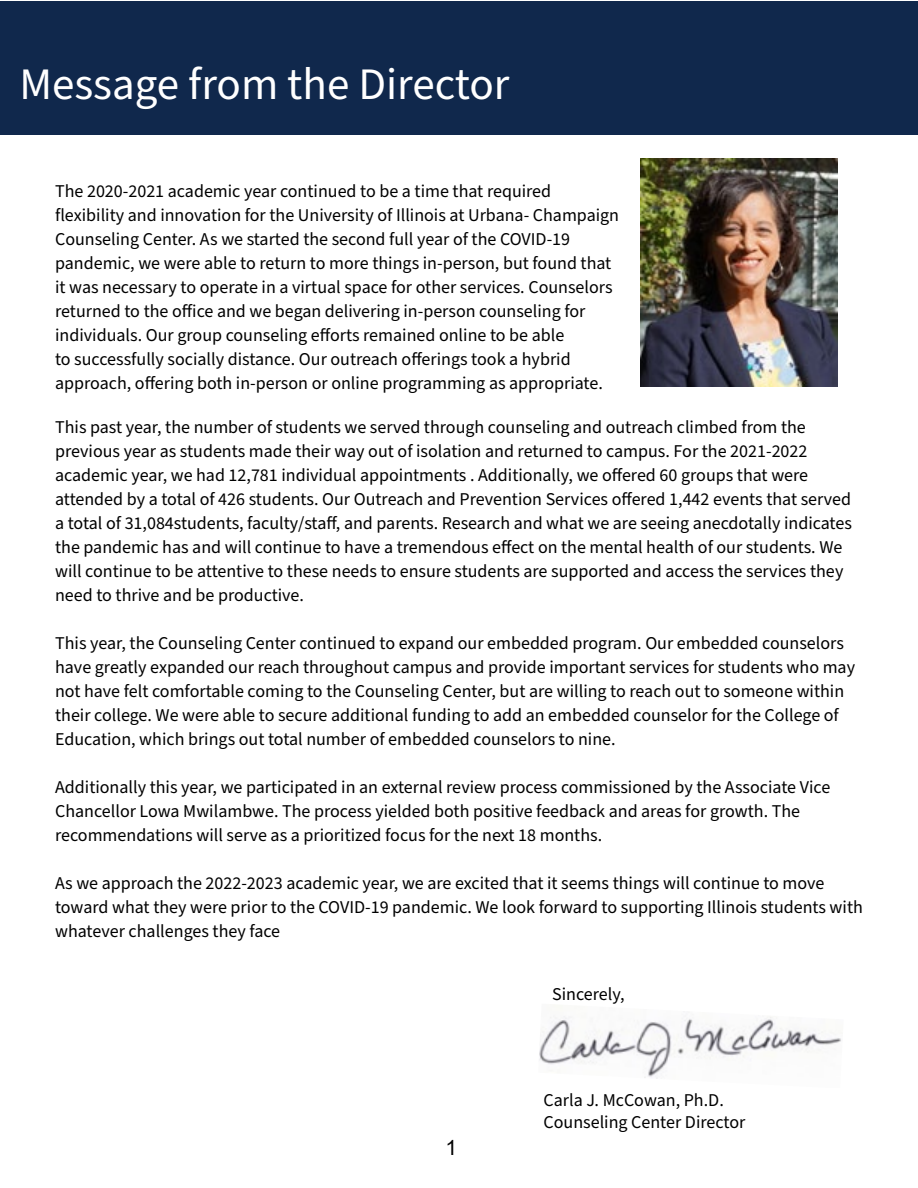
<style>
.page{position:relative;width:918px;height:1188px;background:#fff}
.page>*{position:absolute;margin:0;border:0;box-sizing:border-box;transform-origin:0 0}
.t1{font:45px "Source Sans Pro";color:#fff}
.t2{font:21px "Arial";color:#000}
.t3{font:18px/24px "Source Sans Pro";color:#000}
</style>
<div class="page">
<div style="left:0;top:1px;width:918px;height:133px;background:#10284c"></div>
<img style="left:640px;top:159px;width:197px;height:228px">
<img style="left:539px;top:1016px;width:302px;height:63px">
<h1 class="t1" style="left:19px;top:54px;width:492px">Message from the Director</h1>
<p class="t3" style="left:55px;top:179px;width:566px">The 2020-2021 academic year continued to be a time that required flexibility and innovation for the University of Illinois at Urbana- Champaign Counseling Center. As we started the second full year of the COVID-19 pandemic, we were able to return to more things in-person, but found that it was necessary to operate in a virtual space for other services. Counselors returned to the office and we began delivering in-person counseling for individuals. Our group counseling efforts remained online to be able<br>to successfully socially distance. Our outreach offerings took a hybrid approach, offering both in-person or online programming as appropriate.</p>
<p class="t3" style="left:55px;top:416px;width:798px">This past year, the number of students we served through counseling and outreach climbed from the previous year as students made their way out of isolation and returned to campus. For the 2021-2022 academic year, we had 12,781 individual appointments . Additionally, we offered 60 groups that were attended by a total of 426 students. Our Outreach and Prevention Services offered 1,442 events that served a total of 31,084students, faculty/staff, and parents. Research and what we are seeing anecdotally indicates the pandemic has and will continue to have a tremendous effect on the mental health of our students. We will continue to be attentive to these needs to ensure students are supported and access the services they need to thrive and be productive.</p>
<p class="t3" style="left:55px;top:632px;width:801px">This year, the Counseling Center continued to expand our embedded program. Our embedded counselors have greatly expanded our reach throughout campus and provide important services for students who may not have felt comfortable coming to the Counseling Center, but are willing to reach out to someone within their college. We were able to secure additional funding to add an embedded counselor for the College of Education, which brings out total number of embedded counselors to nine.</p>
<p class="t3" style="left:55px;top:776px;width:777px">Additionally this year, we participated in an external review process commissioned by the Associate Vice<br>Chancellor Lowa Mwilambwe. The process yielded both positive feedback and areas for growth. The recommendations will serve as a prioritized focus for the next 18 months.</p>
<p class="t3" style="left:55px;top:872px;width:809px">As we approach the 2022-2023 academic year, we are excited that it seems things will continue to move toward what they were prior to the COVID-19 pandemic. We look forward to supporting Illinois students with whatever challenges they face</p>
<p class="t3" style="left:552px;top:983px;width:74px">Sincerely,</p>
<p class="t2" style="left:445px;top:1134px;width:13px">1</p>
<p class="t3" style="left:544px;top:1090px;width:203px;line-height:21.6px">Carla J. McCowan, Ph.D.<br>Counseling Center Director</p>
</div>
